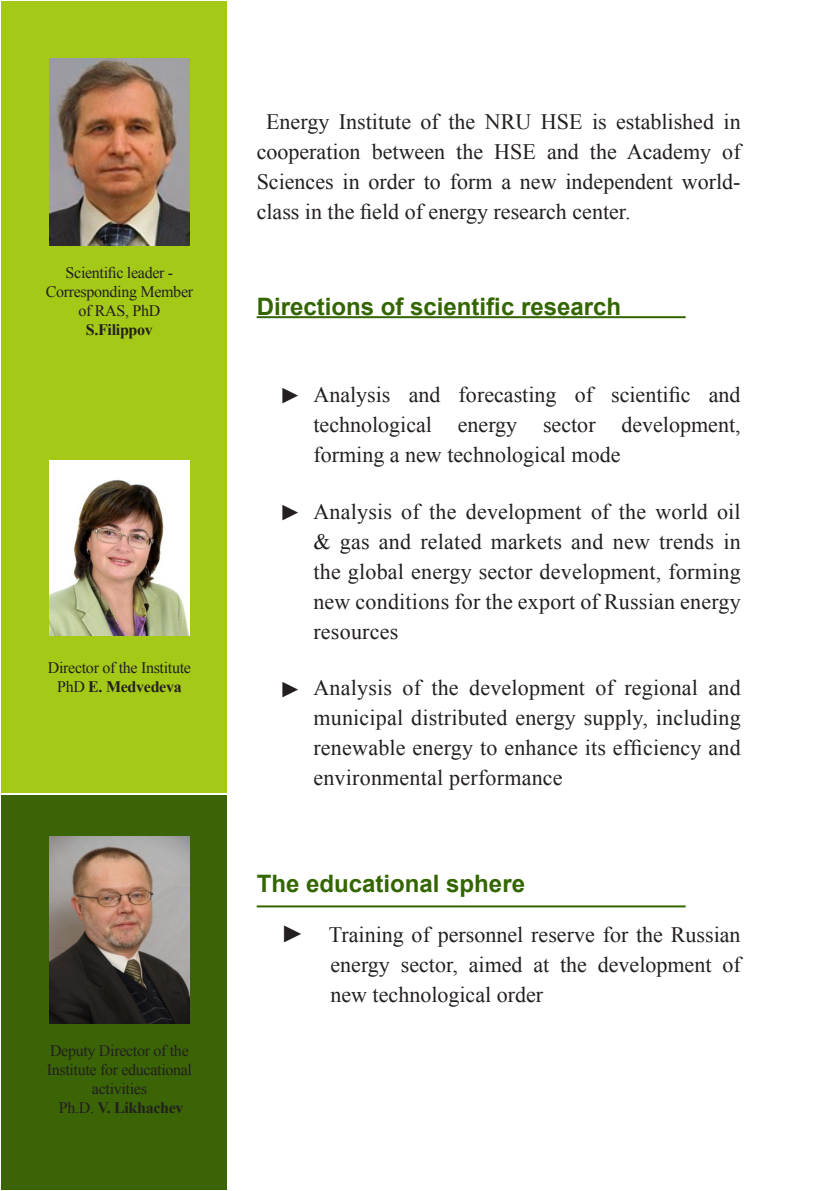
<style>
.page{position:relative;width:840px;height:1191px;background:#fff}
.page>*{position:absolute;margin:0;border:0;box-sizing:border-box;transform-origin:0 0}
.t1{font:700 24px "Arial";color:#360}
.t2{font:22px/30px "Times New Roman";color:#231f20;text-align:justify}
.t3{font:16px/19.2px "Times New Roman";letter-spacing:-.02em;color:#231f20;text-align:center}
.t4{font:700 16px "Times New Roman";letter-spacing:-.02em;color:#231f20}
.s1{font-weight:400}
.s2{font-size:24px}
</style>
<div class="page">
<div style="left:1px;top:1px;width:225px;height:792px;background:#a4c917"></div>
<div style="left:1px;top:795px;width:225px;height:395px;background:#3a6406"></div>
<img style="left:50px;top:59px;width:139px;height:187px">
<img style="left:50px;top:460px;width:139px;height:176px">
<img style="left:50px;top:836px;width:139px;height:187px">
<hr style="left:256px;top:905px;width:429px;height:2px;background:#360">
<hr style="left:256px;top:316px;width:429px;height:2px;background:#360">
<p class="t3" style="left:46px;top:262px;width:149px">Scientific leader -<br>Corresponding Member of RAS, PhD</p>
<p class="t4" style="left:86px;top:319px;width:68px">S.Filippov</p>
<p class="t3" style="left:48px;top:658px;width:144px">Director of the Institute</p>
<p class="t4" style="left:57px;top:676px;width:126px"><span class="s1">PhD</span> E. Medvedeva</p>
<p class="t3" style="left:47px;top:1040px;width:147px">Deputy Director of the<br>Institute for educational activities</p>
<p class="t4" style="left:59px;top:1096px;width:126px"><span class="s1">Ph.D.</span> V. Likhachev</p>
<p class="t2" style="left:256px;top:106px;width:485px;text-indent:10px">Energy Institute of the NRU HSE is established in cooperation between the HSE and the Academy of Sciences in order to form a new independent world&shy;class in the field of energy research center.</p>
<p class="t1" style="left:256px;top:290px;width:366px">Directions of scientific research</p>
<p class="t2" style="left:279px;top:380px;width:23px">►</p>
<p class="t2" style="left:279px;top:497px;width:23px">►</p>
<p class="t2" style="left:313px;top:380px;width:428px">Analysis and forecasting of scientific and technological energy sector development, forming a new technological mode</p>
<p class="t2" style="left:313px;top:496px;width:428px">Analysis of the development of the world oil &amp; gas and related markets and new trends in the global energy sector development, forming new conditions for the export of Russian energy resources</p>
<p class="t2" style="left:279px;top:674px;width:23px">►</p>
<p class="t2" style="left:313px;top:672px;width:428px">Analysis of the development of regional and municipal distributed energy supply, including renewable energy to enhance its efficiency and environmental performance</p>
<p class="t1" style="left:256px;top:867px;width:270px">The educational sphere</p>
<p class="t2" style="left:280px;top:919px;width:461px"><span class="s2">►</span> Training of personnel reserve for the Russian</p>
<p class="t2" style="left:330px;top:949px;width:411px">energy sector, aimed at the development of new technological order</p>
</div>
